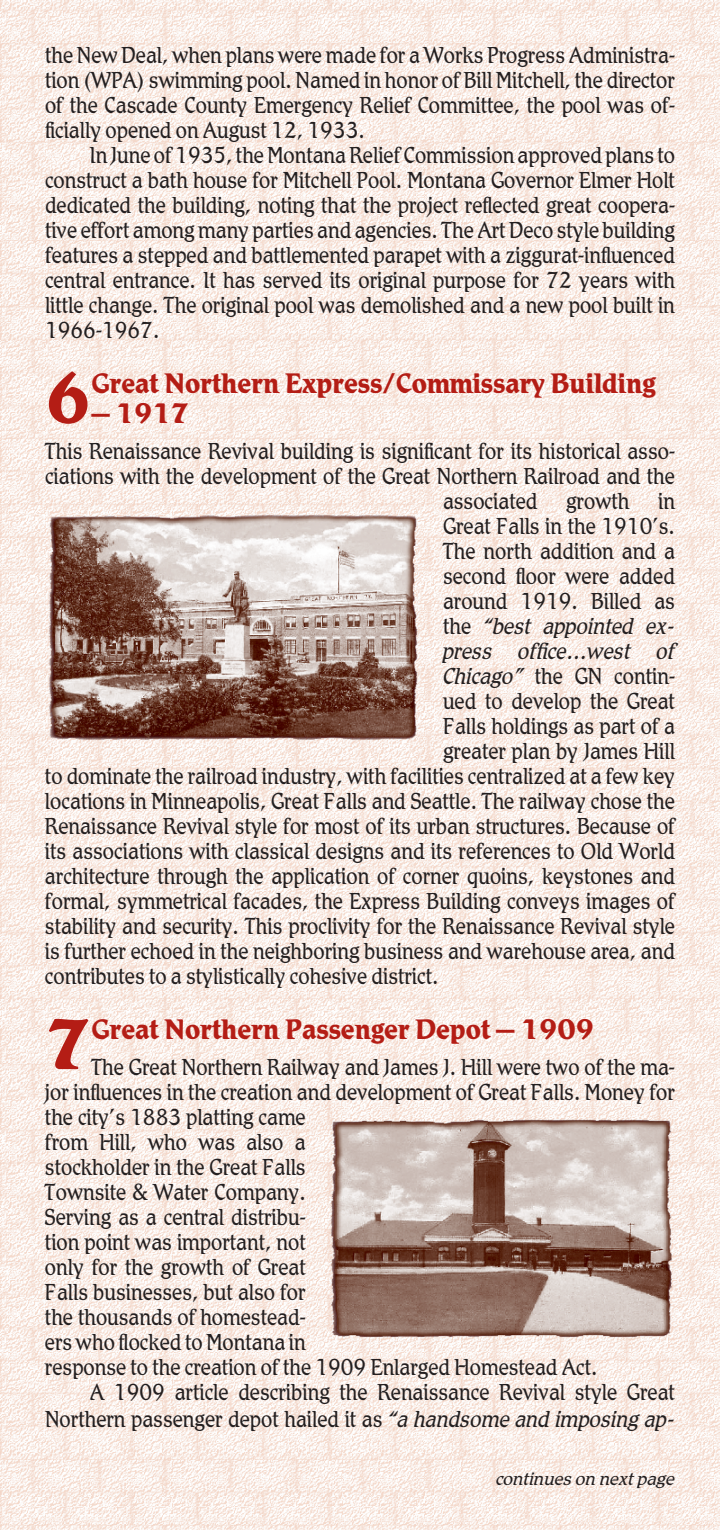
<style>
.page{position:relative;width:720px;height:1530px;background:#fff}
.page>*{position:absolute;margin:0;border:0;box-sizing:border-box;transform-origin:0 0}
.heads{font:700 69.5px "Romic";color:#b41d15}
.heads-2{font:700 27.5px "Romic";color:#b41d15}
.body_text{font:300 22.5px/25px "Romic";color:#231f20;text-align:justify;scale:.9 1}
.body_text-2{font:italic 300 22.5px "Romic";color:#231f20;scale:.9 1}
.t1{font:italic 300 17.5px "Romic";color:#231f20}
.s1{font-style:normal}
.s2{font-style:italic}
</style>
<div class="page">
<img style="left:0;top:0;width:720px;height:1530px">
<img style="left:45px;top:512px;width:376px;height:230px">
<img style="left:328px;top:1117px;width:347px;height:222px">
<p class="body_text" style="left:45px;top:42px;width:702px">the New Deal, when plans were made for a Works Progress Administra&shy;tion (WPA) swimming pool. Named in honor of Bill Mitchell, the director of the Cascade County Emergency Relief Committee, the pool was of&shy;ficially opened on August 12, 1933.</p>
<p class="body_text" style="left:45px;top:142px;width:702px;text-indent:45px">In June of 1935, the Montana Relief Commission approved plans to construct a bath house for Mitchell Pool. Montana Governor Elmer Holt dedicated the building, noting that the project reflected great coopera&shy;tive effort among many parties and agencies. The Art Deco style building features a stepped and battlemented parapet with a ziggurat-influenced central entrance. It has served its original purpose for 72 years with little change. The original pool was demolished and a new pool built in 1966-1967.</p>
<p class="heads" style="left:45px;top:356px;width:48px">6</p>
<p class="heads-2" style="left:91px;top:366px;width:566px">Great Northern Express/Commissary Building</p>
<p class="heads-2" style="left:91px;top:396px;width:99px">– 1917</p>
<p class="body_text" style="left:45px;top:439px;width:701px">This Renaissance Revival building is significant for its historical asso-</p>
<p class="body_text" style="left:45px;top:464px;width:702px">ciations with the development of the Great Northern Railroad and the</p>
<p class="body_text" style="left:443px;top:489px;width:106px">associated</p>
<p class="body_text" style="left:566px;top:489px;width:72px">growth</p>
<p class="body_text" style="left:658px;top:489px;width:20px">in</p>
<p class="body_text" style="left:443px;top:514px;width:259px">Great Falls in the 1910’s.</p>
<p class="body_text" style="left:443px;top:539px;width:259px">The north addition and a</p>
<p class="body_text" style="left:443px;top:564px;width:259px">second floor were added</p>
<p class="body_text" style="left:443px;top:589px;width:259px">around 1919. Billed as</p>
<p class="body_text-2" style="left:443px;top:613px;width:259px"><span class="s1">the</span> “best appointed ex-</p>
<p class="body_text-2" style="left:443px;top:638px;width:259px">press office…west of</p>
<p class="body_text" style="left:443px;top:664px;width:259px"><span class="s2">Chicago”</span> the GN contin-</p>
<p class="body_text" style="left:443px;top:689px;width:259px">ued to develop the Great</p>
<p class="body_text" style="left:443px;top:714px;width:259px">Falls holdings as part of a</p>
<p class="body_text" style="left:443px;top:739px;width:259px">greater plan by James Hill</p>
<p class="body_text" style="left:45px;top:764px;width:702px">to dominate the railroad industry, with facilities centralized at a few key</p>
<p class="body_text" style="left:45px;top:789px;width:702px">locations in Minneapolis, Great Falls and Seattle. The railway chose the</p>
<p class="body_text" style="left:45px;top:814px;width:702px">Renaissance Revival style for most of its urban structures. Because of</p>
<p class="body_text" style="left:45px;top:839px;width:701px">its associations with classical designs and its references to Old World</p>
<p class="body_text" style="left:45px;top:864px;width:702px">architecture through the application of corner quoins, keystones and</p>
<p class="body_text" style="left:45px;top:889px;width:701px">formal, symmetrical facades, the Express Building conveys images of</p>
<p class="body_text" style="left:45px;top:914px;width:702px">stability and security. This proclivity for the Renaissance Revival style</p>
<p class="body_text" style="left:45px;top:939px;width:701px">is further echoed in the neighboring business and warehouse area, and</p>
<p class="body_text" style="left:45px;top:964px;width:439px">contributes to a stylistically cohesive district.</p>
<p class="heads" style="left:45px;top:1002px;width:48px">7</p>
<p class="heads-2" style="left:91px;top:1012px;width:504px">Great Northern Passenger Depot – 1909</p>
<p class="body_text" style="left:45px;top:1055px;width:701px;text-align:left;text-indent:46px">The Great Northern Railway and James J. Hill were two of the ma&shy;jor influences in the creation and development of Great Falls. Money for the city’s 1883 platting came<br>from Hill, who was also a<br>stockholder in the Great Falls<br>Townsite &amp; Water Company.<br>Serving as a central distribu-<br>tion point was important, not<br>only for the growth of Great<br>Falls businesses, but also for<br>the thousands of homestead-<br>ers who flocked to Montana in<br>response to the creation of the 1909 Enlarged Homestead Act.</p>
<p class="body_text" style="left:45px;top:1379px;width:701px;line-height:27px;text-align:right">A 1909 article describing the Renaissance Revival style Great<br>Northern passenger depot hailed it as <span class="s2">“a handsome and imposing ap-</span></p>
<p class="t1" style="left:496px;top:1468px;width:180px">continues on next page</p>
</div>
